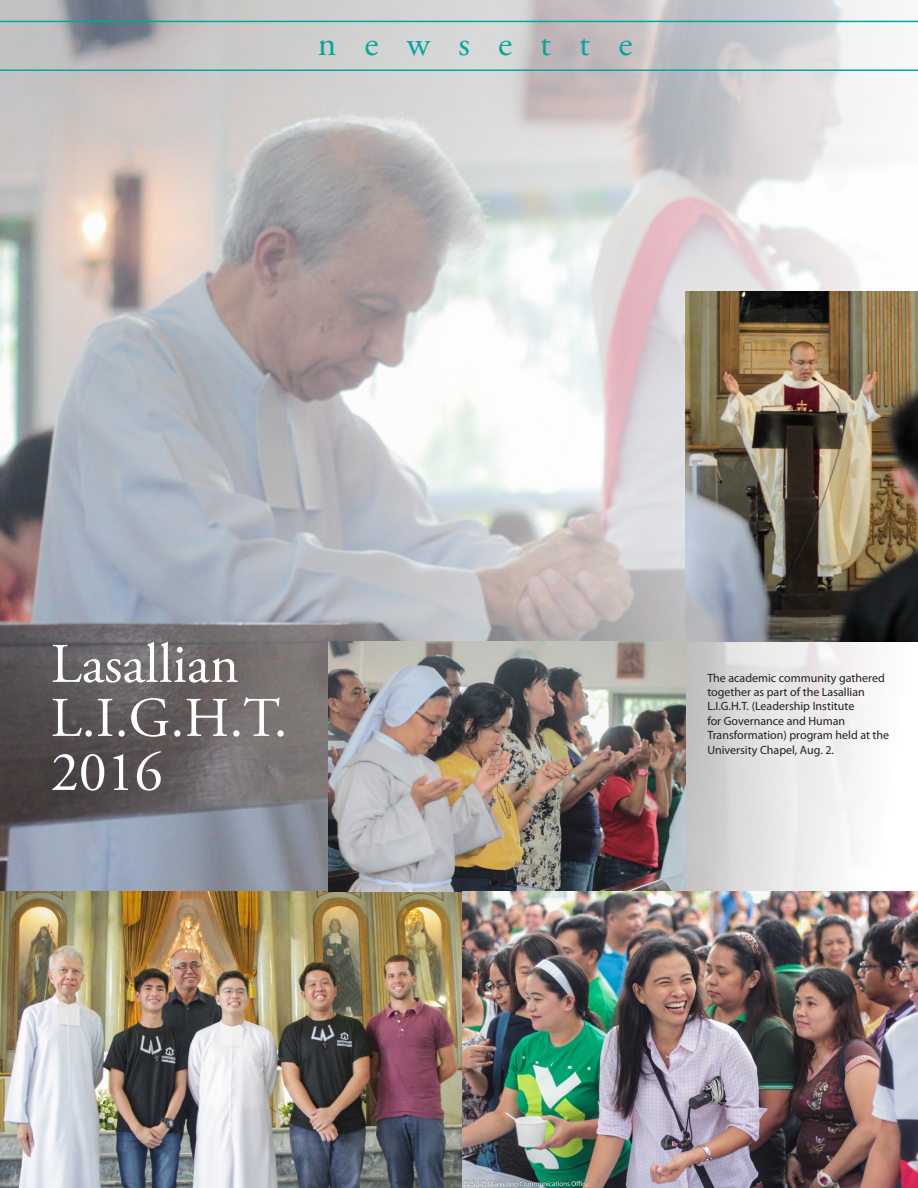
<style>
.page{position:relative;width:918px;height:1188px;background:#fff}
.page>*{position:absolute;margin:0;border:0;box-sizing:border-box;transform-origin:0 0}
.t1{font:55.95px/54px "Adobe Garamond Pro";color:#fff}
.t2{font:35.25px "Adobe Garamond Pro";letter-spacing:.8em;color:#00a89c}
.t3{font:12px/14.4px "Myriad Pro";color:#231f20}
</style>
<div class="page">
<img style="left:0;top:0;width:918px;height:891px">
<hr style="left:0;top:69px;width:918px;height:2px;background:#00a89c">
<hr style="left:0;top:21px;width:918px;height:1px;background:#00a89c">
<img style="left:0;top:891px;width:918px;height:297px">
<img style="left:686px;top:291px;width:232px;height:350px">
<img style="left:329px;top:641px;width:357px;height:250px">
<h2 class="t2" style="left:318px;top:23px;width:316px">newsette</h2>
<h1 class="t1" style="left:51px;top:639px;width:238px">Lasallian<br>L.I.G.H.T.<br>2016</h1>
<p class="t3" style="left:707px;top:670px;width:183px">The academic community gathered together as part of the Lasallian<br>L.I.G.H.T. (Leadership Institute<br>for Governance and Human<br>Transformation) program held at the<br>University Chapel, Aug. 2.</p>
</div>
